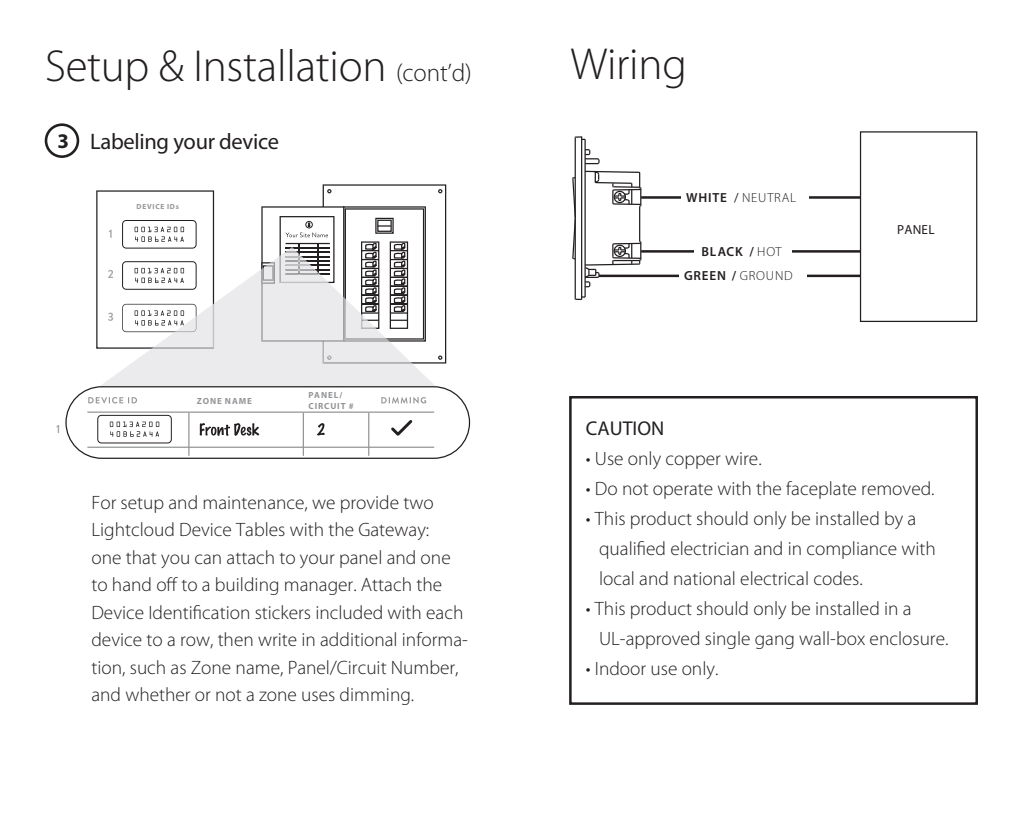
<style>
.page{position:relative;width:1035px;height:833px;background:#fff}
.page>*{position:absolute;margin:0;border:0;box-sizing:border-box;transform-origin:0 0}
.t1{font:300 45px "Myriad Pro";letter-spacing:-.005em;color:#231f20}
.t2{font:22.5px "Myriad Pro";letter-spacing:-.015em;color:#231f20}
.t3{font:20px "Myriad Pro";color:#231f20}
.t4{font:300 19.5px/27.5px "Myriad Pro";color:#231f20}
.t5{font:600 13.25px/24.5px "Myriad Pro";letter-spacing:.06em;color:#231f20;text-align:center}
.t6{font:300 13.25px "Myriad Pro";letter-spacing:.06em;color:#231f20}
.t7{font:13.25px "Myriad Pro";letter-spacing:.02em;color:#231f20}
.t8{font:700 9px/10.5px "Myriad Pro";letter-spacing:.095em;color:#939598}
.t9{font:700 7.25px "Myriad Pro";letter-spacing:.1em;color:#939598}
.s1{font-size:25px}
.s2{font-weight:700;font-size:20.75px}
.s3{font-weight:600}
.s4{font-weight:400}
.s5{font-weight:300}
</style>
<div class="page">
<svg style="left:572px;top:136px;width:70px;height:165px"></svg>
<div style="left:614px;top:245px;width:12px;height:12px;border:1px solid #231f20;border-radius:50%"></div>
<div style="left:614px;top:191px;width:12px;height:12px;border:1px solid #231f20;border-radius:50%"></div>
<hr style="left:641px;top:250px;width:220px;height:2px;background:#231f20">
<div style="left:695px;top:237px;width:97px;height:28px;background:#fff"></div>
<hr style="left:641px;top:196px;width:220px;height:3px;background:#231f20">
<hr style="left:599px;top:274px;width:262px;height:3px;background:#231f20">
<div style="left:679px;top:261px;width:128px;height:28px;background:#fff"></div>
<div style="left:682px;top:182px;width:127px;height:28px;background:#fff"></div>
<div style="left:860px;top:131px;width:117px;height:191px;border:1px solid #231f20"></div>
<svg style="left:99px;top:269px;width:337px;height:117px;background:#ececee"></svg>
<svg style="left:96px;top:190px;width:118px;height:158px"></svg>
<svg style="left:261px;top:184px;width:185px;height:179px"></svg>
<div style="left:65px;top:386px;width:405px;height:73px;border:1px solid #231f20;border-radius:36px"></div>
<svg style="left:381px;top:397px;width:45px;height:6px"></svg>
<svg style="left:200px;top:423px;width:59px;height:13px"></svg>
<svg style="left:317px;top:423px;width:8px;height:12px"></svg>
<svg style="left:88px;top:397px;width:49px;height:6px"></svg>
<hr style="left:87px;top:411px;width:347px;height:2px;background:#939598">
<hr style="left:87px;top:446px;width:347px;height:2px;background:#939598">
<hr style="left:188px;top:413px;width:2px;height:43px;background:#939598">
<hr style="left:303px;top:413px;width:1px;height:43px;background:#939598">
<hr style="left:368px;top:413px;width:1px;height:43px;background:#939598">
<svg style="left:56px;top:425px;width:3px;height:8px"></svg>
<div style="left:97px;top:415px;width:75px;height:28px;border:1px solid #231f20;border-radius:4px"></div>
<svg style="left:110px;top:421px;width:49px;height:16px"></svg>
<svg style="left:391px;top:420px;width:22px;height:16px"></svg>
<div style="left:45px;top:123px;width:34px;height:35px;border:3px solid #231f20;border-radius:50%"></div>
<div style="left:569px;top:396px;width:409px;height:308px;border:2px solid #231f20"></div>
<h1 class="t1" style="left:45px;top:42px;width:428px">Setup &amp; Installation <span class="s1">(cont’d)</span></h1>
<p class="t2" style="left:57px;top:129px;width:223px"><span class="s2">3</span> Labeling your device</p>
<p class="t9" style="left:137px;top:202px;width:44px">DEVICE IDs</p>
<p class="t8" style="left:197px;top:396px;width:57px">ZONE NAME</p>
<p class="t8" style="left:309px;top:390px;width:47px">PANEL/<br>CIRCUIT #</p>
<p class="t4" style="left:91px;top:488px;width:378px">For setup and maintenance, we provide two Lightcloud Device Tables with the Gateway:<br>one that you can attach to your panel and one to hand off to a building manager. Attach the Device Identification stickers included with each device to a row, then write in additional informa&shy;tion, such as Zone name, Panel/Circuit Number, and whether or not a zone uses dimming.</p>
<h1 class="t1" style="left:570px;top:39px;width:118px">Wiring</h1>
<p class="t6" style="left:686px;top:190px;width:112px"><span class="s3">WHITE</span> <span class="s4">/</span> NEUTRAL</p>
<p class="t5" style="left:684px;top:239px;width:110px">BLACK / <span class="s5">HOT<br></span>GREEN / <span class="s5">GROUND</span></p>
<p class="t7" style="left:897px;top:223px;width:39px">PANEL</p>
<p class="t3" style="left:586px;top:417px;width:80px">CAUTION</p>
<p class="t4" style="left:586px;top:445px;width:177px">• Use only copper wire.</p>
<p class="t4" style="left:586px;top:475px;width:350px">• Do not operate with the faceplate removed.</p>
<p class="t4" style="left:599px;top:503px;width:338px;line-height:30px;text-indent:-13px">• This product should only be installed by a qualified electrician and in compliance with local and national electrical codes.</p>
<p class="t4" style="left:599px;top:593px;width:351px;line-height:30px;text-indent:-13px">• This product should only be installed in a<br>UL-approved single gang wall-box enclosure.</p>
<p class="t4" style="left:586px;top:655px;width:134px">• Indoor use only.</p>
</div>
